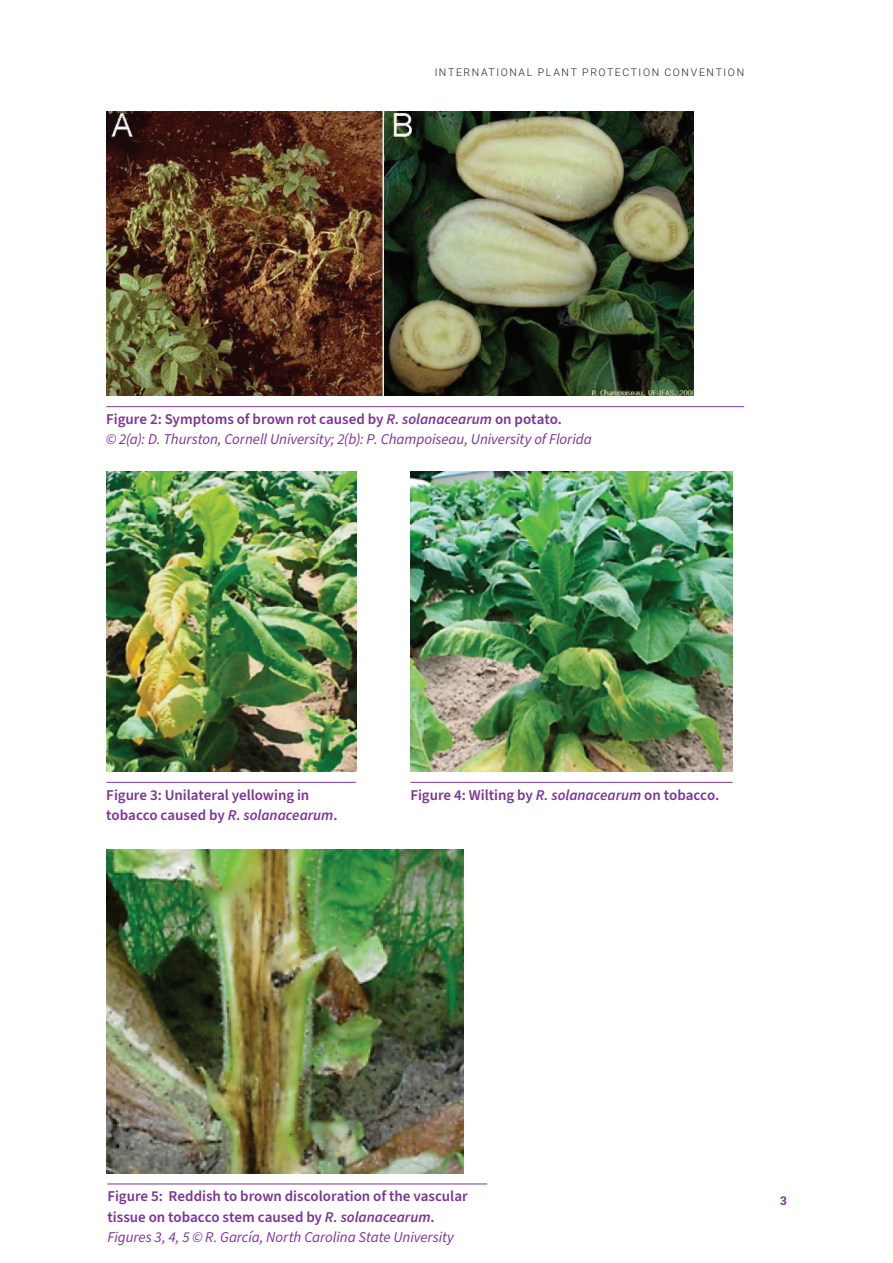
<style>
.page{position:relative;width:893px;height:1263px;background:#fff}
.page>*{position:absolute;margin:0;border:0;box-sizing:border-box;transform-origin:0 0}
.t1{font:600 15px/20.2px "Source Sans Pro";color:#7c3495}
.t2{font:italic 15px/20.2px "Source Sans Pro";letter-spacing:-.005em;color:#7c3495}
.t3{font:700 12px "Roboto Slab";color:#7c3495}
.t4{font:300 10.5px "Roboto";letter-spacing:.155em;color:#231f20}
.s1{font-weight:600;font-style:normal}
.s2{font-weight:600}
.s3{font-style:italic}
.s4{font-weight:400;font-style:italic}
</style>
<div class="page">
<hr style="left:106px;top:406px;width:638px;height:1px;background:#7c3495">
<hr style="left:106px;top:782px;width:250px;height:1px;background:#7c3495">
<hr style="left:410px;top:782px;width:323px;height:1px;background:#7c3495">
<hr style="left:107px;top:1183px;width:380px;height:1px;background:#7c3495">
<img style="left:106px;top:112px;width:587px;height:284px">
<img style="left:106px;top:472px;width:250px;height:300px">
<img style="left:410px;top:472px;width:323px;height:300px">
<img style="left:106px;top:850px;width:358px;height:323px">
<p class="t4" style="left:435px;top:65px;width:311px">INTERNATIONAL PLANT PROTECTION CONVENTION</p>
<p class="t2" style="left:106px;top:409px;width:487px"><span class="s1">Figure 2: Symptoms of brown rot caused by</span> <span class="s2">R. solanacearum</span> <span class="s1">on potato.<br></span>© 2(a): D. Thurston, Cornell University; 2(b): P. Champoiseau, University of Florida</p>
<p class="t1" style="left:106px;top:785px;width:233px">Figure 3: Unilateral yellowing in tobacco caused by <span class="s3">R. solanacearum</span>.</p>
<p class="t1" style="left:410px;top:785px;width:310px">Figure 4: Wilting by <span class="s3">R. solanacearum</span> on tobacco.</p>
<p class="t1" style="left:107px;top:1187px;width:362px">Figure 5: Reddish to brown discoloration of the vascular tissue on tobacco stem caused by <span class="s3">R. solanacearum</span>.<br><span class="s4">Figures 3, 4, 5 © R. García, North Carolina State University</span></p>
<p class="t3" style="left:780px;top:1193px;width:8px">3</p>
</div>
